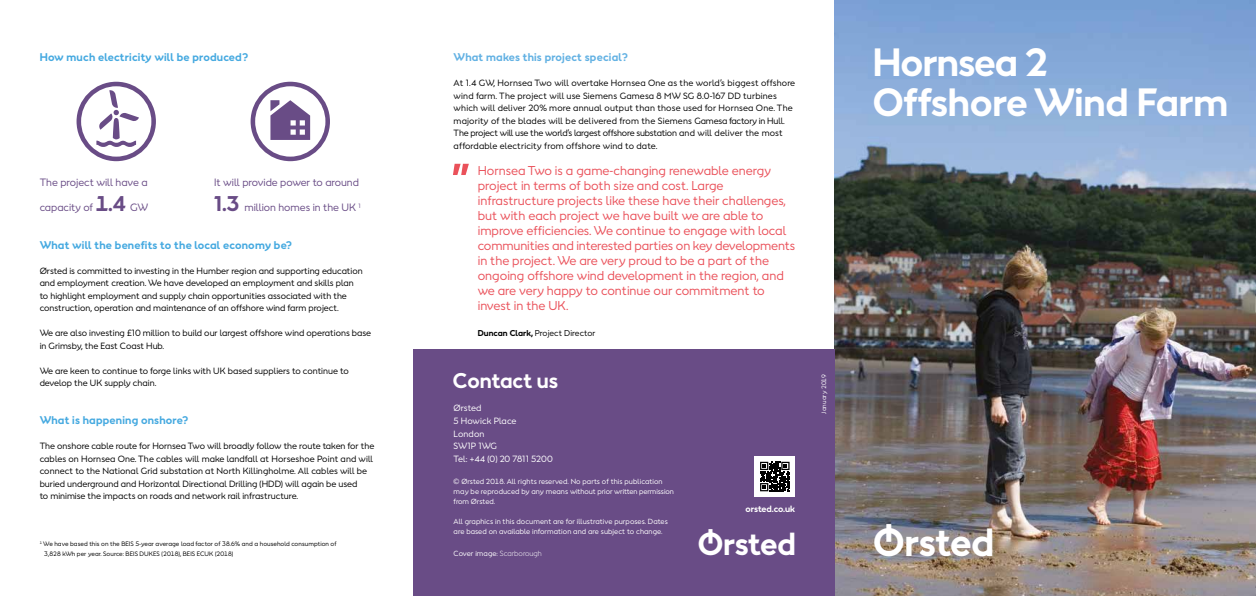
<style>
.page{position:relative;width:1256px;height:596px;background:#fff}
.page>*{position:absolute;margin:0;border:0;box-sizing:border-box;transform-origin:0 0}
.t1{font:700 37px/40px "Orsted Sans";letter-spacing:-.005em;color:#fff}
.t2{font:700 30px "Orsted Sans";letter-spacing:-.01em;color:#fff}
.t3{font:700 20px "Orsted Sans";color:#fff}
.t4{font:12px/15px "Orsted Sans";color:#ea515a}
.t5{font:700 10.5px "Orsted Sans";letter-spacing:.02em;color:#45a9e0}
.t6{font:700 10.5px "Orsted Sans";letter-spacing:.02em;color:#62b1e3}
.t7{font:10px "Orsted Sans";color:#694c86}
.t8{font:8.5px/12.5px "Orsted Sans";color:#000}
.t9{font:8.5px/12.5px "Orsted Sans";letter-spacing:.02em;color:#000}
.t10{font:8.5px/12.5px "Orsted Sans";letter-spacing:.005em;color:#fff}
.t11{font:700 8.5px "Orsted Sans";color:#fff}
.t12{font:8px "Orsted Sans";letter-spacing:.01em;color:#000}
.t13{font:7px/10px "Orsted Sans";letter-spacing:.01em;color:#fff}
.t14{font:6px/10px "Orsted Sans";letter-spacing:.01em;color:#000}
.t15{font:6px "Orsted Sans";letter-spacing:.01em;color:#fff}
.s1{font-weight:700;font-size:20px}
.s2{font-weight:700}
.s3{font-weight:300}
</style>
<div class="page">
<img style="left:835px;top:0;width:421px;height:595px">
<svg style="left:453px;top:164px;width:16px;height:11px"></svg>
<div style="left:414px;top:349px;width:421px;height:246px;background:#694c86"></div>
<svg style="left:77px;top:82px;width:79px;height:79px"></svg>
<svg style="left:251px;top:82px;width:79px;height:79px"></svg>
<div style="left:754px;top:456px;width:41px;height:41px;background:#fff"></div>
<svg style="left:760px;top:461px;width:30px;height:31px"></svg>
<svg style="left:760px;top:461px;width:29px;height:30px"></svg>
<p class="t5" style="left:40px;top:50px;width:210px">How much electricity will be produced?</p>
<p class="t7" style="left:40px;top:176px;width:109px">The project will have a</p>
<p class="t7" style="left:40px;top:201px;width:110px">capacity of <span class="s1">1.4</span> GW</p>
<p class="t7" style="left:214px;top:176px;width:146px">It will provide power to around</p>
<p class="t7" style="left:214px;top:201px;width:148px"><span class="s1">1.3</span> million homes in the UK <sup>1</sup></p>
<p class="t5" style="left:40px;top:238px;width:254px">What will the benefits to the local economy be?</p>
<p class="t8" style="left:40px;top:264px;width:325px">Ørsted is committed to investing in the Humber region and supporting education and employment creation. We have developed an employment and skills plan to highlight employment and supply chain opportunities associated with the construction, operation and maintenance of an offshore wind farm project.</p>
<p class="t8" style="left:40px;top:327px;width:333px">We are also investing £10 million to build our largest offshore wind operations base in Grimsby, the East Coast Hub.</p>
<p class="t8" style="left:40px;top:364px;width:311px">We are keen to continue to forge links with UK based suppliers to continue to develop the UK supply chain.</p>
<p class="t5" style="left:40px;top:413px;width:150px">What is happening onshore?</p>
<p class="t8" style="left:40px;top:439px;width:336px">The onshore cable route for Hornsea Two will broadly follow the route taken for the cables on Hornsea One. The cables will make landfall at Horseshoe Point and will connect to the National Grid substation at North Killingholme. All cables will be buried underground and Horizontal Directional Drilling (HDD) will again be used<br>to minimise the impacts on roads and network rail infrastructure.</p>
<p class="t14" style="left:44px;top:538px;width:294px;text-indent:-5px"><sup>1</sup> We have based this on the BEIS 5-year average load factor of 38.6% and a household consumption of<br>3,828 kWh per year. Source: BEIS DUKES (2018), BEIS ECUK (2018)</p>
<p class="t6" style="left:454px;top:50px;width:176px">What makes this project special?</p>
<p class="t9" style="left:454px;top:77px;width:343px">At 1.4 GW, Hornsea Two will overtake Hornsea One as the world’s biggest offshore wind farm. The project will use Siemens Gamesa 8 MW SG 8.0-167 DD turbines which will deliver 20% more annual output than those used for Hornsea One. The majority of the blades will be delivered from the Siemens Gamesa factory in Hull.<br>The project will use the world’s largest offshore substation and will deliver the most affordable electricity from offshore wind to date.</p>
<p class="t4" style="left:478px;top:163px;width:319px">Hornsea Two is a game-changing renewable energy project in terms of both size and cost. Large infrastructure projects like these have their challenges, but with each project we have built we are able to improve efficiencies. We continue to engage with local communities and interested parties on key developments in the project. We are very proud to be a part of the ongoing offshore wind development in the region, and we are very happy to continue our commitment to invest in the UK.</p>
<p class="t12" style="left:478px;top:327px;width:119px"><span class="s2">Duncan Clark,</span> Project Director</p>
<h3 class="t3" style="left:453px;top:367px;width:107px">Contact us</h3>
<p class="t15" style="left:820px;top:413px;width:41px;rotate:-90deg">January 2019</p>
<p class="t10" style="left:454px;top:402px;width:101px">Ørsted<br>5 Howick Place<br>London<br>SW1P 1WG<br>Tel: +44 (0) 20 7811 5200</p>
<p class="t13" style="left:454px;top:476px;width:222px">© Ørsted 2018. All rights reserved. No parts of this publication may be reproduced by any means without prior written permission from Ørsted.</p>
<p class="t13" style="left:454px;top:516px;width:216px">All graphics in this document are for illustrative purposes. Dates are based on available information and are subject to change.</p>
<p class="t13" style="left:454px;top:547px;width:90px">Cover image: <span class="s3">Scarborough</span></p>
<p class="t11" style="left:745px;top:502px;width:51px">orsted.co.uk</p>
<h2 class="t2" style="left:698px;top:524px;width:99px">Ørsted</h2>
<h1 class="t1" style="left:873px;top:43px;width:357px">Hornsea 2<br>Offshore Wind Farm</h1>
<h1 class="t1" style="left:873px;top:522px;width:122px">Ørsted</h1>
</div>
